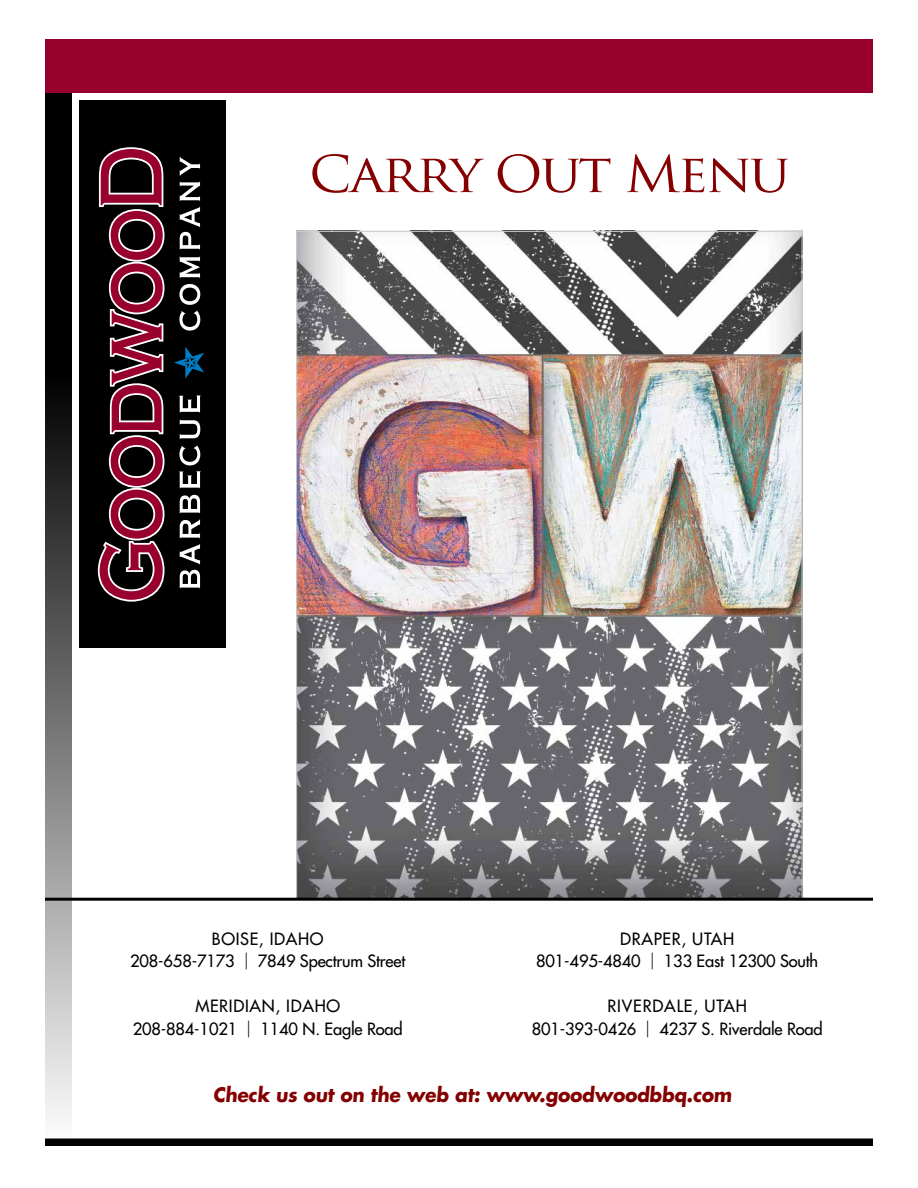
<style>
.page{position:relative;width:918px;height:1188px;background:#fff}
.page>*{position:absolute;margin:0;border:0;box-sizing:border-box;transform-origin:0 0}
.t1{font:52.05px "Trajan Pro";letter-spacing:-.05em;color:#840001;scale:1.07 1}
.t2{font:700 19.5px "Futura";letter-spacing:-.01em;color:#840001;scale:.95 1}
.t3{font:16.5px/22.5px "Futura";letter-spacing:-.01em;color:#000;text-align:center}
.s1{font-size:49.5px}
.s2{font-family:"Gotham";font-weight:300;font-size:18px}
</style>
<div class="page">
<img style="left:298px;top:233px;width:502px;height:664px">
<div style="left:45px;top:39px;width:828px;height:54px;background:#98002e"></div>
<svg style="left:45px;top:93px;width:27px;height:1024px;background:#585858"></svg>
<hr style="left:45px;top:898px;width:828px;height:3px;background:#000">
<div style="left:80px;top:100px;width:146px;height:548px;background:#000"></div>
<svg style="left:98px;top:147px;width:66px;height:455px"></svg>
<svg style="left:180px;top:544px;width:20px;height:44px"></svg>
<svg style="left:180px;top:519px;width:20px;height:19px"></svg>
<svg style="left:180px;top:495px;width:20px;height:18px"></svg>
<svg style="left:179px;top:471px;width:22px;height:17px"></svg>
<svg style="left:179px;top:445px;width:21px;height:20px"></svg>
<svg style="left:180px;top:420px;width:20px;height:19px"></svg>
<svg style="left:179px;top:396px;width:22px;height:17px"></svg>
<svg style="left:179px;top:311px;width:21px;height:20px"></svg>
<svg style="left:179px;top:284px;width:21px;height:21px"></svg>
<svg style="left:180px;top:256px;width:20px;height:22px"></svg>
<svg style="left:180px;top:207px;width:20px;height:43px"></svg>
<svg style="left:180px;top:182px;width:20px;height:19px"></svg>
<svg style="left:180px;top:157px;width:20px;height:19px"></svg>
<svg style="left:174px;top:347px;width:30px;height:32px"></svg>
<div style="left:45px;top:1138px;width:828px;height:8px;background:#000"></div>
<h1 class="t1" style="left:309px;top:140px;width:451px"><span class="s1">C</span>arry <span class="s1">O</span>ut <span class="s1">M</span>enu</h1>
<p class="t3" style="left:130px;top:928px;width:277px">Boise, Idaho<br>208-658-7173 <span class="s2">|</span> 7849 Spectrum Street</p>
<p class="t3" style="left:133px;top:995px;width:271px">Meridian, Idaho<br>208-884-1021 <span class="s2">|</span> 1140 N. Eagle Road</p>
<p class="t3" style="left:536px;top:928px;width:284px">Draper, Utah<br>801-495-4840 <span class="s2">|</span> 133 East 12300 South</p>
<p class="t3" style="left:532px;top:995px;width:292px">Riverdale, Utah<br>801-393-0426 <span class="s2">|</span> 4237 S. Riverdale Road</p>
<p class="t2" style="left:213px;top:1081px;width:550px">Check us out on the web at: www.goodwoodbbq.com</p>
</div>
